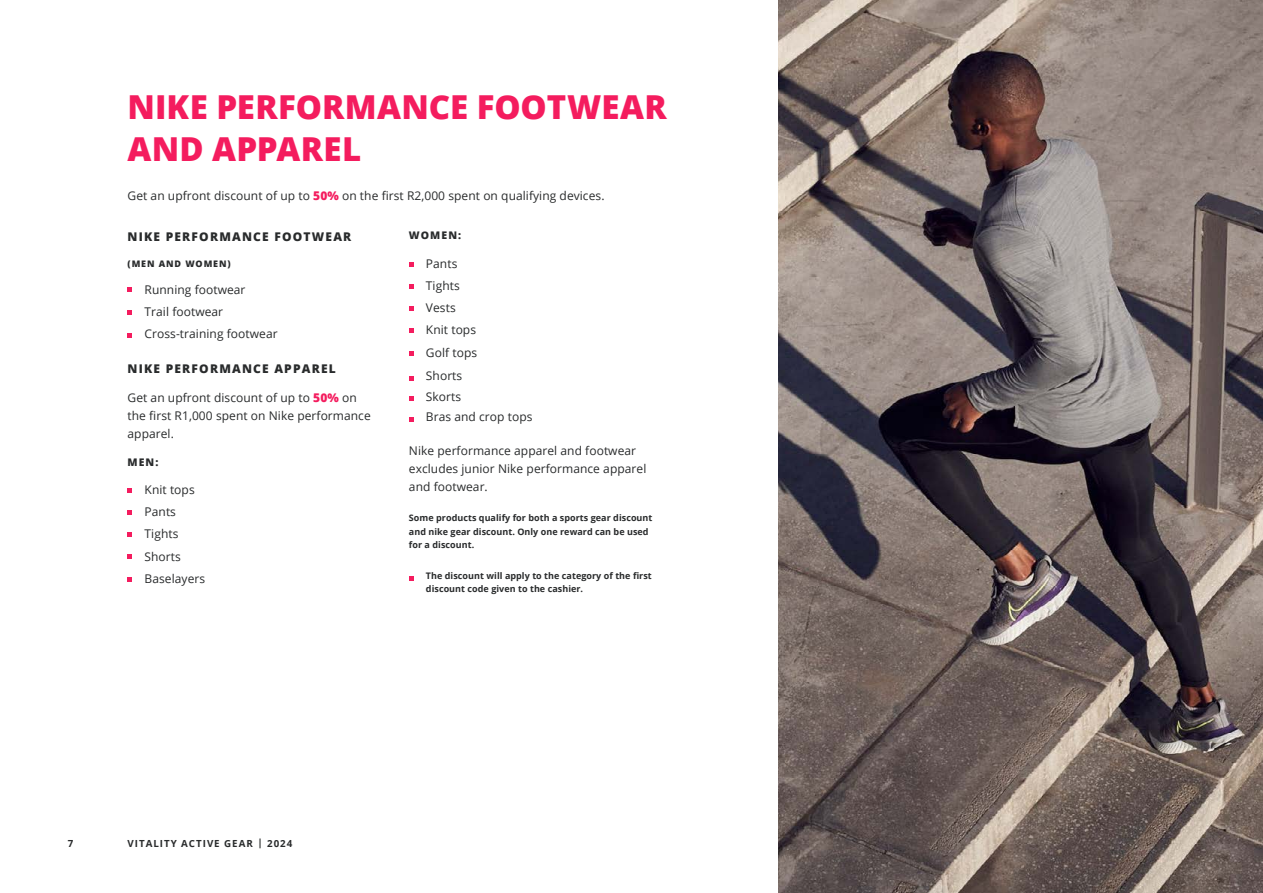
<style>
.page{position:relative;width:1263px;height:893px;background:#fff}
.page>*{position:absolute;margin:0;border:0;box-sizing:border-box;transform-origin:0 0}
.t1{font:800 33px/42px "Open Sans";letter-spacing:.005em;color:#f41c5e}
.t2{font:12px/22.2px "Open Sans";letter-spacing:.005em;color:#292b2c}
.t3{font:800 12px "Open Sans";letter-spacing:.1em;color:#292b2c}
.t4{font:800 10.5px "Open Sans";letter-spacing:.1em;color:#292b2c}
.t5{font:700 9.75px "Open Sans";letter-spacing:.1em;color:#292b2c}
.t6{font:700 9px/13.5px "Open Sans";letter-spacing:.005em;color:#292b2c}
.t7{font:800 9px "Open Sans";letter-spacing:.1em;color:#292b2c}
.s1{font-weight:800;color:#f41c5e}
</style>
<div class="page">
<img style="left:778px;top:0;width:485px;height:893px">
<svg style="left:128px;top:288px;width:4px;height:4px"></svg>
<svg style="left:128px;top:310px;width:4px;height:4px"></svg>
<svg style="left:128px;top:334px;width:4px;height:4px"></svg>
<svg style="left:128px;top:488px;width:4px;height:4px"></svg>
<svg style="left:128px;top:510px;width:4px;height:5px"></svg>
<svg style="left:128px;top:533px;width:4px;height:4px"></svg>
<svg style="left:128px;top:555px;width:4px;height:4px"></svg>
<svg style="left:128px;top:577px;width:4px;height:4px"></svg>
<svg style="left:409px;top:262px;width:4px;height:4px"></svg>
<svg style="left:409px;top:284px;width:4px;height:4px"></svg>
<svg style="left:409px;top:306px;width:4px;height:5px"></svg>
<svg style="left:409px;top:329px;width:4px;height:4px"></svg>
<svg style="left:409px;top:351px;width:4px;height:4px"></svg>
<svg style="left:409px;top:376px;width:4px;height:4px"></svg>
<svg style="left:409px;top:396px;width:4px;height:5px"></svg>
<svg style="left:409px;top:417px;width:4px;height:4px"></svg>
<svg style="left:409px;top:576px;width:4px;height:4px"></svg>
<h1 class="t1" style="left:128px;top:84px;width:541px">NIKE PERFORMANCE FOOTWEAR<br>AND APPAREL</h1>
<p class="t2" style="left:128px;top:184px;width:478px">Get an upfront discount of up to <span class="s1">50%</span> on the first R2,000 spent on qualifying devices.</p>
<p class="t3" style="left:128px;top:227px;width:225px">NIKE PERFORMANCE FOOTWEAR</p>
<p class="t7" style="left:128px;top:257px;width:105px">(MEN AND WOMEN)</p>
<p class="t2" style="left:145px;top:278px;width:135px">Running footwear<br>Trail footwear<br>Cross-training footwear</p>
<p class="t3" style="left:128px;top:360px;width:210px">NIKE PERFORMANCE APPAREL</p>
<p class="t2" style="left:128px;top:388px;width:245px;line-height:18px">Get an upfront discount of up to <span class="s1">50%</span> on the first R1,000 spent on Nike performance apparel.</p>
<p class="t4" style="left:128px;top:454px;width:32px">MEN:</p>
<p class="t2" style="left:145px;top:478px;width:62px">Knit tops<br>Pants<br>Tights<br>Shorts<br>Baselayers</p>
<p class="t4" style="left:409px;top:228px;width:54px">WOMEN:</p>
<p class="t2" style="left:426px;top:252px;width:53px">Pants<br>Tights<br>Vests<br>Knit tops<br>Golf tops</p>
<p class="t2" style="left:426px;top:365px;width:108px;line-height:20.5px">Shorts<br>Skorts<br>Bras and crop tops</p>
<p class="t2" style="left:409px;top:441px;width:239px;line-height:18px">Nike performance apparel and footwear excludes junior Nike performance apparel and footwear.</p>
<p class="t6" style="left:409px;top:511px;width:245px">Some products qualify for both a sports gear discount and nike gear discount. Only one reward can be used for a discount.</p>
<p class="t6" style="left:426px;top:568px;width:227px">The discount will apply to the category of the first discount code given to the cashier.</p>
<p class="t5" style="left:68px;top:837px;width:7px">7</p>
<p class="t5" style="left:128px;top:837px;width:166px">VITALITY ACTIVE GEAR | 2024</p>
</div>
